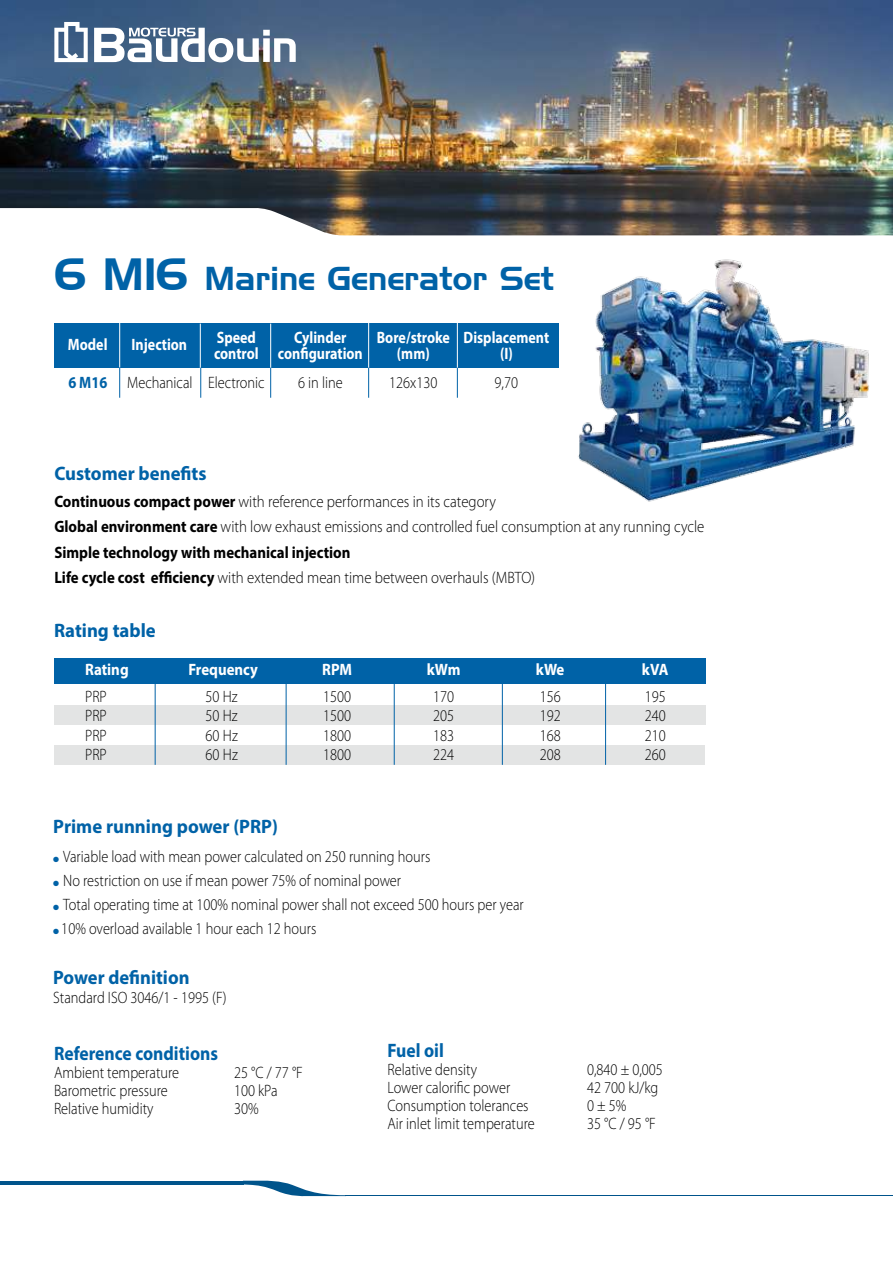
<style>
.page{position:relative;width:893px;height:1263px;background:#fff}
.page>*{position:absolute;margin:0;border:0;box-sizing:border-box;transform-origin:0 0}
.t1{font:33px "Hanzel Normal";color:#0062a7}
.t2{font:700 19.5px "Myriad Pro";color:#0062a7;scale:.96 1}
.t3{font:700 19.5px "Myriad Pro";color:#0062a7;scale:.9 1}
.t4{font:700 19.5px "Myriad Pro";color:#0062a7;scale:.95 1}
.t5{font:300 16.5px "Myriad Pro";color:#000;scale:.87 1}
.t6{font:300 16.5px/25.5px "Myriad Pro";color:#000;scale:.9 1}
.t7{font:700 16.5px "Myriad Pro";color:#fff;scale:.85 1}
.t8{font:700 16.5px "Myriad Pro";color:#fff;scale:.9 1}
.s1{font-size:45px}
.s2{font-weight:700;color:#0062a7}
.s3{font-weight:700}
.s4{color:#0062a7}
</style>
<div class="page">
<div style="left:54px;top:324px;width:505px;height:44px;background:#0062a7"></div>
<div style="left:54px;top:745px;width:651px;height:20px;background:#e3e4e4"></div>
<div style="left:54px;top:705px;width:651px;height:20px;background:#e3e4e4"></div>
<img style="left:0;top:0;width:893px;height:208px">
<svg style="left:0;top:208px;width:893px;height:28px"></svg>
<hr style="left:0;top:1181px;width:243px;height:3px;background:#00548b">
<svg style="left:243px;top:1181px;width:103px;height:15px"></svg>
<hr style="left:346px;top:1195px;width:547px;height:1px;background:#00548b">
<svg style="left:94px;top:28px;width:202px;height:34px"></svg>
<svg style="left:54px;top:22px;width:34px;height:40px"></svg>
<div style="left:54px;top:658px;width:651px;height:26px;background:#0062a7"></div>
<hr style="left:119px;top:318px;width:1px;height:50px;background:#fff">
<hr style="left:200px;top:324px;width:1px;height:50px;background:#fff">
<hr style="left:270px;top:324px;width:1px;height:50px;background:#fff">
<hr style="left:368px;top:321px;width:1px;height:50px;background:#fff">
<hr style="left:457px;top:321px;width:1px;height:50px;background:#fff">
<img style="left:578px;top:259px;width:291px;height:243px">
<hr style="left:119px;top:368px;width:1px;height:30px;background:#0062a7">
<hr style="left:200px;top:368px;width:1px;height:30px;background:#0062a7">
<hr style="left:270px;top:368px;width:1px;height:30px;background:#0062a7">
<hr style="left:368px;top:368px;width:1px;height:30px;background:#0062a7">
<hr style="left:457px;top:368px;width:1px;height:30px;background:#0062a7">
<hr style="left:286px;top:664px;width:1px;height:101px;background:#0062a7">
<hr style="left:155px;top:668px;width:1px;height:97px;background:#0062a7">
<hr style="left:394px;top:668px;width:1px;height:97px;background:#0062a7">
<hr style="left:502px;top:668px;width:1px;height:97px;background:#0062a7">
<hr style="left:605px;top:671px;width:1px;height:94px;background:#0062a7">
<h1 class="t1" style="left:54px;top:259px;width:502px"><span class="s1">6 M16</span> Marine Generator Set</h1>
<p class="t7" style="left:217px;top:326px;width:48px">Speed</p>
<p class="t7" style="left:294px;top:326px;width:63px">Cylinder</p>
<p class="t7" style="left:377px;top:326px;width:204px">Bore/stroke Displacement</p>
<p class="t7" style="left:214px;top:343px;width:177px">control configuration</p>
<p class="t7" style="left:397px;top:343px;width:40px">(mm)</p>
<p class="t7" style="left:500px;top:343px;width:17px">(I)</p>
<p class="t5" style="left:68px;top:372px;width:227px"><span class="s2">6 M16</span> Mechanical Electronic</p>
<p class="t5" style="left:298px;top:372px;width:53px">6 in line</p>
<p class="t5" style="left:389px;top:372px;width:57px">126x130</p>
<p class="t5" style="left:495px;top:372px;width:29px">9,70</p>
<p class="t7" style="left:68px;top:333px;width:48px">Model</p>
<p class="t7" style="left:132px;top:333px;width:67px">Injection</p>
<p class="t2" style="left:54px;top:460px;width:160px">Customer benefits</p>
<p class="t6" style="left:54px;top:488px;width:724px"><span class="s3">Continuous compact power</span> with reference performances in its category<br><span class="s3">Global environment care</span> with low exhaust emissions and controlled fuel consumption at any running cycle <span class="s3">Simple technology with mechanical injection<br>Life cycle cost efficiency</span> with extended mean time between overhauls (MBTO)</p>
<p class="t2" style="left:54px;top:617px;width:107px">Rating table</p>
<p class="t8" style="left:85px;top:658px;width:50px">Rating</p>
<p class="t8" style="left:188px;top:658px;width:79px">Frequency</p>
<p class="t8" style="left:322px;top:658px;width:35px">RPM</p>
<p class="t8" style="left:427px;top:658px;width:39px">kWm</p>
<p class="t8" style="left:536px;top:658px;width:33px">kWe</p>
<p class="t8" style="left:642px;top:658px;width:31px">kVA</p>
<p class="t5" style="left:85px;top:686px;width:26px">PRP</p>
<p class="t5" style="left:206px;top:686px;width:39px">50 Hz</p>
<p class="t5" style="left:323px;top:686px;width:34px">1500</p>
<p class="t5" style="left:433px;top:686px;width:26px">170</p>
<p class="t5" style="left:540px;top:686px;width:26px">156</p>
<p class="t5" style="left:645px;top:686px;width:26px">195</p>
<p class="t5" style="left:85px;top:706px;width:26px">PRP</p>
<p class="t5" style="left:206px;top:706px;width:39px">50 Hz</p>
<p class="t5" style="left:323px;top:706px;width:34px">1500</p>
<p class="t5" style="left:433px;top:706px;width:26px">205</p>
<p class="t5" style="left:540px;top:706px;width:26px">192</p>
<p class="t5" style="left:645px;top:706px;width:26px">240</p>
<p class="t5" style="left:85px;top:725px;width:26px">PRP</p>
<p class="t5" style="left:206px;top:725px;width:39px">60 Hz</p>
<p class="t5" style="left:323px;top:725px;width:34px">1800</p>
<p class="t5" style="left:433px;top:725px;width:26px">183</p>
<p class="t5" style="left:540px;top:725px;width:26px">168</p>
<p class="t5" style="left:645px;top:725px;width:26px">210</p>
<p class="t5" style="left:85px;top:745px;width:26px">PRP</p>
<p class="t5" style="left:206px;top:745px;width:39px">60 Hz</p>
<p class="t5" style="left:323px;top:745px;width:34px">1800</p>
<p class="t5" style="left:433px;top:745px;width:26px">224</p>
<p class="t5" style="left:540px;top:745px;width:26px">208</p>
<p class="t5" style="left:645px;top:745px;width:26px">260</p>
<p class="t2" style="left:53px;top:814px;width:235px">Prime running power (PRP)</p>
<p class="t5" style="left:53px;top:846px;width:435px"><span class="s4">●</span> Variable load with mean power calculated on 250 running hours</p>
<p class="t5" style="left:53px;top:870px;width:401px"><span class="s4">●</span> No restriction on use if mean power 75% of nominal power</p>
<p class="t5" style="left:53px;top:894px;width:542px"><span class="s4">●</span> Total operating time at 100% nominal power shall not exceed 500 hours per year</p>
<p class="t5" style="left:53px;top:918px;width:304px"><span class="s4">●</span> 10% overload available 1 hour each 12 hours</p>
<p class="t4" style="left:53px;top:965px;width:145px">Power definition</p>
<p class="t5" style="left:53px;top:988px;width:201px">Standard ISO 3046/1 - 1995 (F)</p>
<p class="t3" style="left:54px;top:1041px;width:184px">Reference conditions</p>
<p class="t5" style="left:54px;top:1062px;width:145px">Ambient temperature</p>
<p class="t5" style="left:234px;top:1062px;width:81px">25 °C / 77 °F</p>
<p class="t5" style="left:54px;top:1080px;width:132px">Barometric pressure</p>
<p class="t5" style="left:234px;top:1080px;width:52px">100 kPa</p>
<p class="t5" style="left:54px;top:1098px;width:116px">Relative humidity</p>
<p class="t5" style="left:234px;top:1098px;width:30px">30%</p>
<p class="t3" style="left:387px;top:1037px;width:64px">Fuel oil</p>
<p class="t5" style="left:387px;top:1059px;width:104px">Relative density</p>
<p class="t5" style="left:587px;top:1059px;width:89px">0,840 ± 0,005</p>
<p class="t5" style="left:387px;top:1077px;width:143px">Lower calorific power</p>
<p class="t5" style="left:587px;top:1077px;width:84px">42 700 kJ/kg</p>
<p class="t5" style="left:387px;top:1095px;width:164px">Consumption tolerances</p>
<p class="t5" style="left:587px;top:1095px;width:47px">0 ± 5%</p>
<p class="t5" style="left:387px;top:1113px;width:171px">Air inlet limit temperature</p>
<p class="t5" style="left:587px;top:1113px;width:81px">35 °C / 95 °F</p>
</div>
